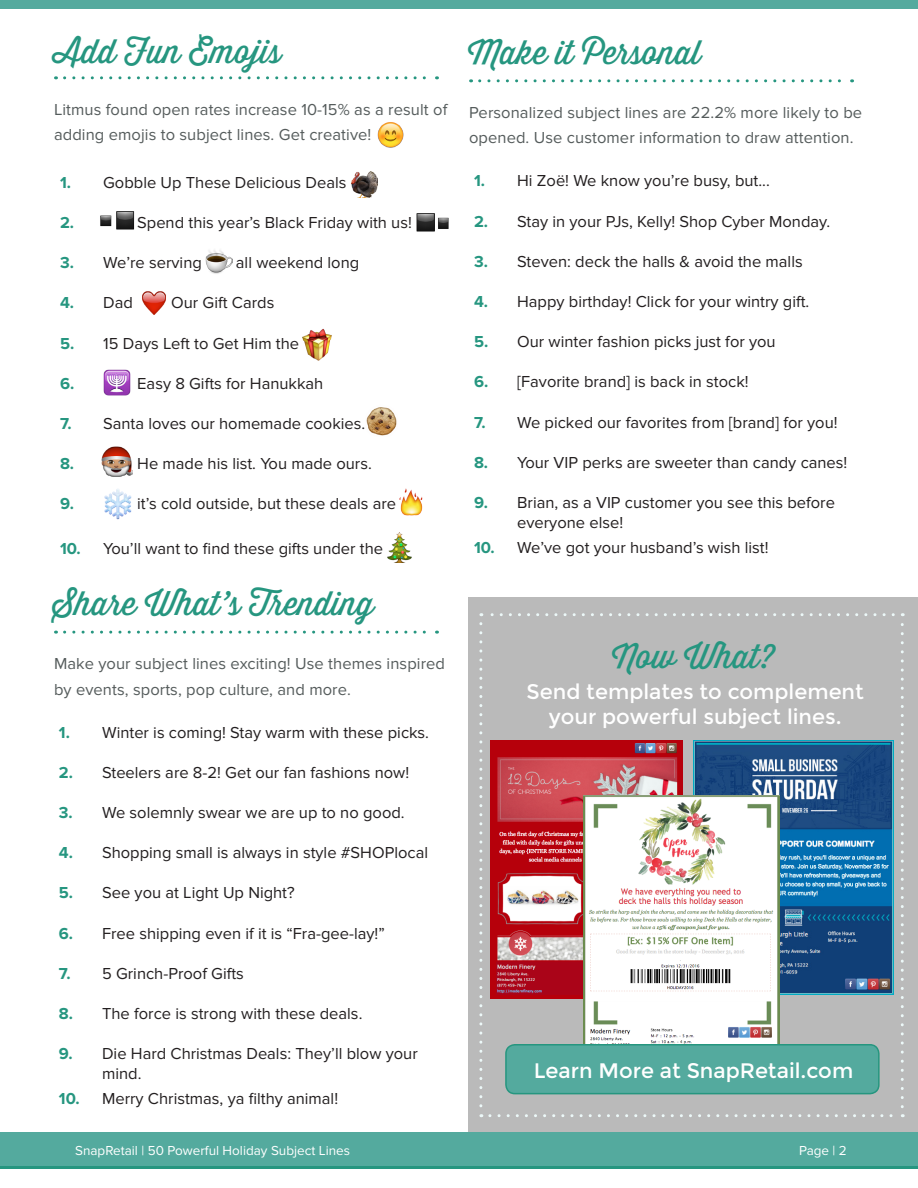
<style>
.page{position:relative;width:918px;height:1188px;background:#fff}
.page>*{position:absolute;margin:0;border:0;box-sizing:border-box;transform-origin:0 0}
.t1{font:33px "Thirsty Script";color:#269680}
.t2{font:21px/25.2px "Montserrat";color:#fff;text-align:center}
.t3{font:16.5px/19.8px "Proxima Nova";color:#231f20}
.t4{font:16.5px/25.5px "Proxima Nova";letter-spacing:.005em;color:#555c5c}
.t5{font:700 16.5px "Proxima Nova";color:#269680}
.t6{font:13.5px "Myriad Pro";color:#fff}
.t7{font:13.5px "Proxima Nova";color:#fff}
</style>
<div class="page">
<div style="left:0;top:1136px;width:918px;height:33px;background:#269680"></div>
<div style="left:0;top:1132px;width:918px;height:34px;background:#54aa9e"></div>
<svg style="left:65px;top:76px;width:372px;height:3px"></svg>
<svg style="left:480px;top:79px;width:373px;height:3px"></svg>
<img style="left:116px;top:211px;width:19px;height:19px">
<img style="left:100px;top:215px;width:12px;height:12px">
<img style="left:416px;top:213px;width:17px;height:19px">
<img style="left:433px;top:213px;width:16px;height:19px">
<img style="left:206px;top:250px;width:26px;height:24px">
<img style="left:142px;top:291px;width:24px;height:24px">
<img style="left:359px;top:195px;width:13px;height:2px">
<img style="left:313px;top:358px;width:9px;height:2px">
<img style="left:106px;top:395px;width:22px;height:1px">
<img style="left:376px;top:434px;width:13px;height:2px">
<img style="left:110px;top:476px;width:13px;height:1px">
<img style="left:104px;top:489px;width:28px;height:31px">
<img style="left:403px;top:514px;width:17px;height:2px">
<img style="left:392px;top:560px;width:15px;height:2px">
<div style="left:0;top:0;width:918px;height:9px;background:#54aa9e"></div>
<svg style="left:65px;top:631px;width:372px;height:3px"></svg>
<img style="left:384px;top:146px;width:13px;height:2px">
<div style="left:468px;top:598px;width:450px;height:534px;background:#bababa"></div>
<svg style="left:479px;top:624px;width:3px;height:493px"></svg>
<svg style="left:490px;top:1114px;width:413px;height:3px"></svg>
<svg style="left:901px;top:613px;width:3px;height:494px"></svg>
<svg style="left:481px;top:613px;width:412px;height:3px"></svg>
<img style="left:693px;top:741px;width:201px;height:253px">
<div style="left:490px;top:741px;width:193px;height:258px;background:#b6000b"></div>
<img style="left:497px;top:743px;width:181px;height:251px">
<img style="left:583px;top:796px;width:197px;height:248px">
<div style="left:506px;top:1045px;width:373px;height:49px;background:#54aa9e;border-radius:9px"></div>
<div style="left:505px;top:1044px;width:375px;height:50px;border:2px solid #26967f;border-radius:9px"></div>
<svg style="left:351px;top:171px;width:27px;height:24px"></svg>
<svg style="left:302px;top:328px;width:30px;height:30px"></svg>
<svg style="left:103px;top:369px;width:28px;height:26px"></svg>
<svg style="left:366px;top:407px;width:31px;height:27px"></svg>
<svg style="left:101px;top:446px;width:32px;height:30px"></svg>
<svg style="left:399px;top:488px;width:24px;height:26px"></svg>
<svg style="left:387px;top:532px;width:25px;height:28px"></svg>
<svg style="left:377px;top:122px;width:27px;height:24px"></svg>
<p class="t1" style="left:54px;top:27px;width:229px">Add Fun Emojis</p>
<p class="t4" style="left:54px;top:97px;width:395px">Litmus found open rates increase 10-15% as a result of adding emojis to subject lines. Get creative!</p>
<p class="t5" style="left:60px;top:175px;width:13px">1.</p>
<p class="t3" style="left:103px;top:173px;width:245px">Gobble Up These Delicious Deals</p>
<p class="t5" style="left:60px;top:215px;width:16px">2.</p>
<p class="t3" style="left:137px;top:213px;width:276px">Spend this year’s Black Friday with us!</p>
<p class="t5" style="left:60px;top:255px;width:15px">3.</p>
<p class="t3" style="left:103px;top:253px;width:100px">We’re serving</p>
<p class="t3" style="left:236px;top:253px;width:125px">all weekend long</p>
<p class="t5" style="left:60px;top:295px;width:16px">4.</p>
<p class="t3" style="left:103px;top:293px;width:31px">Dad</p>
<p class="t3" style="left:171px;top:293px;width:105px">Our Gift Cards</p>
<p class="t5" style="left:60px;top:336px;width:16px">5.</p>
<p class="t3" style="left:103px;top:334px;width:197px">15 Days Left to Get Him the</p>
<p class="t5" style="left:60px;top:376px;width:16px">6.</p>
<p class="t3" style="left:137px;top:374px;width:188px">Easy 8 Gifts for Hanukkah</p>
<p class="t5" style="left:60px;top:416px;width:13px">7.</p>
<p class="t3" style="left:103px;top:414px;width:264px">Santa loves our homemade cookies.</p>
<p class="t5" style="left:60px;top:456px;width:16px">8.</p>
<p class="t3" style="left:137px;top:454px;width:236px">He made his list. You made ours.</p>
<p class="t5" style="left:60px;top:496px;width:15px">9.</p>
<p class="t3" style="left:137px;top:494px;width:261px">it’s cold outside, but these deals are</p>
<p class="t5" style="left:60px;top:541px;width:22px">10.</p>
<p class="t3" style="left:103px;top:539px;width:282px">You’ll want to find these gifts under the</p>
<p class="t1" style="left:53px;top:580px;width:323px">Share What’s Trending</p>
<p class="t4" style="left:54px;top:651px;width:393px">Make your subject lines exciting! Use themes inspired by events, sports, pop culture, and more.</p>
<p class="t5" style="left:59px;top:725px;width:13px">1.</p>
<p class="t3" style="left:102px;top:722px;width:329px">Winter is coming! Stay warm with these picks.</p>
<p class="t5" style="left:59px;top:765px;width:16px">2.</p>
<p class="t3" style="left:102px;top:763px;width:309px">Steelers are 8-2! Get our fan fashions now!</p>
<p class="t5" style="left:59px;top:805px;width:15px">3.</p>
<p class="t3" style="left:102px;top:803px;width:304px">We solemnly swear we are up to no good.</p>
<p class="t5" style="left:59px;top:845px;width:16px">4.</p>
<p class="t3" style="left:102px;top:843px;width:327px">Shopping small is always in style #SHOPlocal</p>
<p class="t5" style="left:59px;top:885px;width:16px">5.</p>
<p class="t3" style="left:102px;top:883px;width:194px">See you at Light Up Night?</p>
<p class="t5" style="left:59px;top:926px;width:16px">6.</p>
<p class="t3" style="left:102px;top:923px;width:284px">Free shipping even if it is “Fra-gee-lay!”</p>
<p class="t5" style="left:59px;top:966px;width:13px">7.</p>
<p class="t3" style="left:102px;top:964px;width:143px">5 Grinch-Proof Gifts</p>
<p class="t5" style="left:59px;top:1006px;width:16px">8.</p>
<p class="t3" style="left:102px;top:1004px;width:262px">The force is strong with these deals.</p>
<p class="t5" style="left:59px;top:1046px;width:15px">9.</p>
<p class="t3" style="left:102px;top:1044px;width:317px">Die Hard Christmas Deals: They’ll blow your mind.</p>
<p class="t5" style="left:59px;top:1091px;width:22px">10.</p>
<p class="t3" style="left:102px;top:1089px;width:238px">Merry Christmas, ya filthy animal!</p>
<p class="t1" style="left:468px;top:29px;width:235px">Make it Personal</p>
<p class="t4" style="left:469px;top:100px;width:395px">Personalized subject lines are 22.2% more likely to be opened. Use customer information to draw attention.</p>
<p class="t5" style="left:474px;top:173px;width:13px">1.</p>
<p class="t3" style="left:517px;top:171px;width:254px">Hi Zoë! We know you’re busy, but...</p>
<p class="t5" style="left:474px;top:214px;width:16px">2.</p>
<p class="t3" style="left:517px;top:211px;width:314px">Stay in your PJs, Kelly! Shop Cyber Monday.</p>
<p class="t5" style="left:474px;top:254px;width:15px">3.</p>
<p class="t3" style="left:517px;top:252px;width:287px">Steven: deck the halls &amp; avoid the malls</p>
<p class="t5" style="left:474px;top:294px;width:16px">4.</p>
<p class="t3" style="left:517px;top:292px;width:294px">Happy birthday! Click for your wintry gift.</p>
<p class="t5" style="left:474px;top:334px;width:16px">5.</p>
<p class="t3" style="left:517px;top:332px;width:260px">Our winter fashion picks just for you</p>
<p class="t5" style="left:474px;top:374px;width:16px">6.</p>
<p class="t3" style="left:517px;top:372px;width:233px">[Favorite brand] is back in stock!</p>
<p class="t5" style="left:474px;top:415px;width:13px">7.</p>
<p class="t3" style="left:517px;top:412px;width:322px">We picked our favorites from [brand] for you!</p>
<p class="t5" style="left:474px;top:455px;width:16px">8.</p>
<p class="t3" style="left:517px;top:453px;width:332px">Your VIP perks are sweeter than candy canes!</p>
<p class="t5" style="left:474px;top:495px;width:15px">9.</p>
<p class="t3" style="left:517px;top:493px;width:319px">Brian, as a VIP customer you see this before everyone else!</p>
<p class="t5" style="left:474px;top:540px;width:22px">10.</p>
<p class="t3" style="left:517px;top:538px;width:253px">We’ve got your husband’s wish list!</p>
<p class="t1" style="left:612px;top:633px;width:164px">Now What?</p>
<p class="t2" style="left:527px;top:679px;width:339px">Send templates to complement your powerful subject lines.</p>
<p class="t2" style="left:534px;top:1059px;width:321px">Learn More at SnapRetail.com</p>
<p class="t7" style="left:75px;top:1143px;width:276px">SnapRetail | 50 Powerful Holiday Subject Lines</p>
<p class="t6" style="left:799px;top:1144px;width:45px">Page | 2</p>
<p class="t6" style="left:70px;top:1144px;width:267px">SnapRetail | 100 Powerful Holiday Subject Lines</p>
</div>
